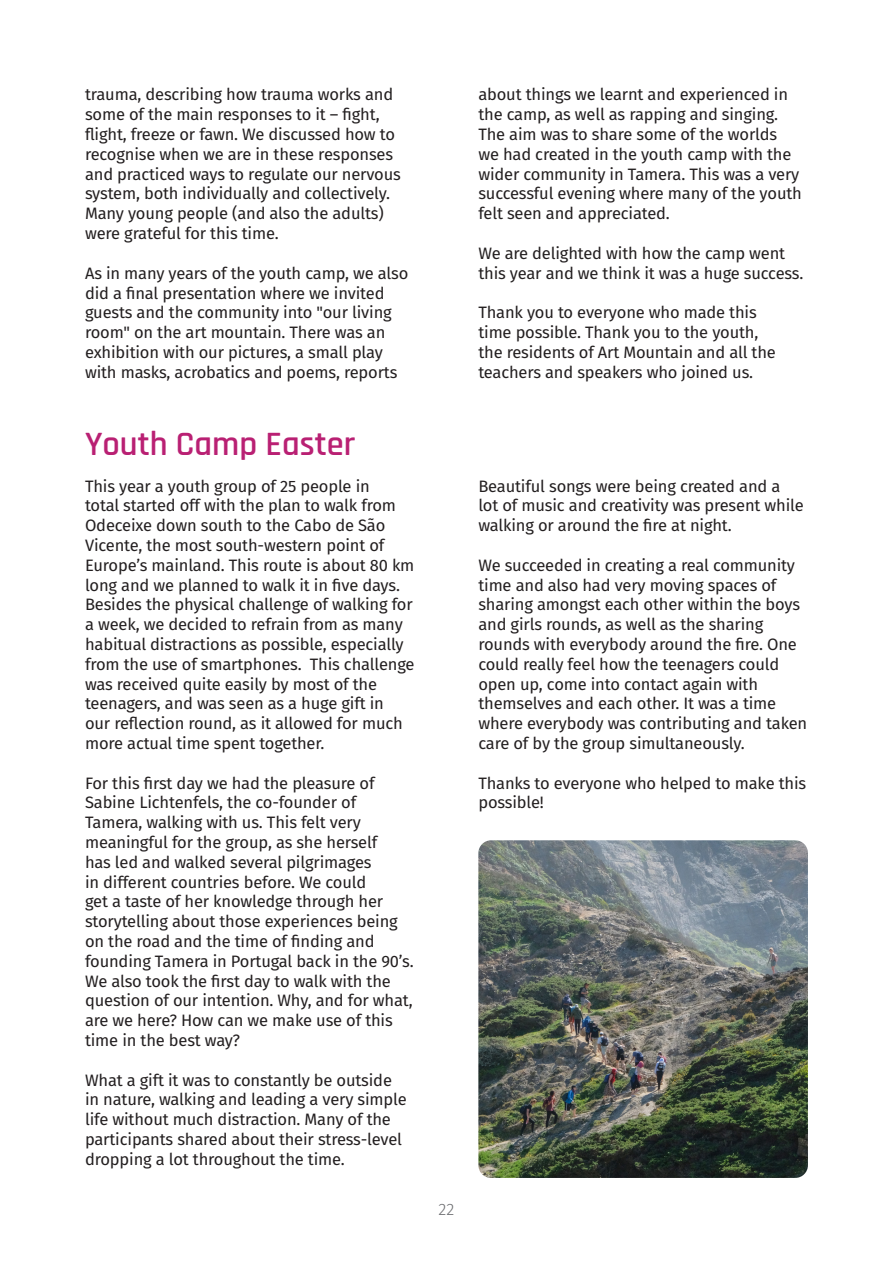
<style>
.page{position:relative;width:893px;height:1263px;background:#fff}
.page>*{position:absolute;margin:0;border:0;box-sizing:border-box;transform-origin:0 0}
.t1{font:600 34.5px "Rajdhani";color:#b92073}
.t2{font:16.5px/19.8px "Fira Sans";letter-spacing:-.01em;color:#231f20}
.t3{font:300 16.5px "Fira Sans";color:#6c6d70}
</style>
<div class="page">
<img style="left:478px;top:840px;width:330px;height:338px">
<p class="t2" style="left:85px;top:84px;width:317px">trauma, describing how trauma works and some of the main responses to it – fight, flight, freeze or fawn. We discussed how to recognise when we are in these responses and practiced ways to regulate our nervous system, both individually and collectively.<br>Many young people (and also the adults) were grateful for this time.</p>
<p class="t2" style="left:85px;top:263px;width:325px">As in many years of the youth camp, we also did a final presentation where we invited guests and the community into "our living room" on the art mountain. There was an exhibition with our pictures, a small play with masks, acrobatics and poems, reports</p>
<p class="t1" style="left:85px;top:423px;width:272px">Youth Camp Easter</p>
<p class="t2" style="left:85px;top:475px;width:331px">This year a youth group of 25 people in<br>total started off with the plan to walk from Odeceixe down south to the Cabo de São Vicente, the most south-western point of Europe’s mainland. This route is about 80 km long and we planned to walk it in five days.<br>Besides the physical challenge of walking for a week, we decided to refrain from as many habitual distractions as possible, especially from the use of smartphones. This challenge was received quite easily by most of the teenagers, and was seen as a huge gift in<br>our reflection round, as it allowed for much more actual time spent together.</p>
<p class="t2" style="left:85px;top:772px;width:330px">For this first day we had the pleasure of Sabine Lichtenfels, the co-founder of Tamera, walking with us. This felt very meaningful for the group, as she herself<br>has led and walked several pilgrimages<br>in different countries before. We could<br>get a taste of her knowledge through her storytelling about those experiences being on the road and the time of finding and founding Tamera in Portugal back in the 90’s.</p>
<p class="t2" style="left:85px;top:970px;width:329px">We also took the first day to walk with the question of our intention. Why, and for what, are we here? How can we make use of this time in the best way?</p>
<p class="t2" style="left:85px;top:1069px;width:323px">What a gift it was to constantly be outside in nature, walking and leading a very simple life without much distraction. Many of the participants shared about their stress-level dropping a lot throughout the time.</p>
<p class="t2" style="left:478px;top:84px;width:325px">about things we learnt and experienced in the camp, as well as rapping and singing.<br>The aim was to share some of the worlds we had created in the youth camp with the wider community in Tamera. This was a very successful evening where many of the youth felt seen and appreciated.</p>
<p class="t2" style="left:478px;top:243px;width:326px">We are delighted with how the camp went this year and we think it was a huge success.</p>
<p class="t2" style="left:478px;top:302px;width:299px">Thank you to everyone who made this time possible. Thank you to the youth, the residents of Art Mountain and all the teachers and speakers who joined us.</p>
<p class="t2" style="left:478px;top:475px;width:327px">Beautiful songs were being created and a lot of music and creativity was present while walking or around the fire at night.</p>
<p class="t2" style="left:478px;top:555px;width:330px">We succeeded in creating a real community time and also had very moving spaces of sharing amongst each other within the boys and girls rounds, as well as the sharing rounds with everybody around the fire. One could really feel how the teenagers could open up, come into contact again with themselves and each other. It was a time where everybody was contributing and taken care of by the group simultaneously.</p>
<p class="t2" style="left:478px;top:772px;width:329px">Thanks to everyone who helped to make this possible!</p>
<p class="t3" style="left:439px;top:1197px;width:17px">22</p>
</div>
